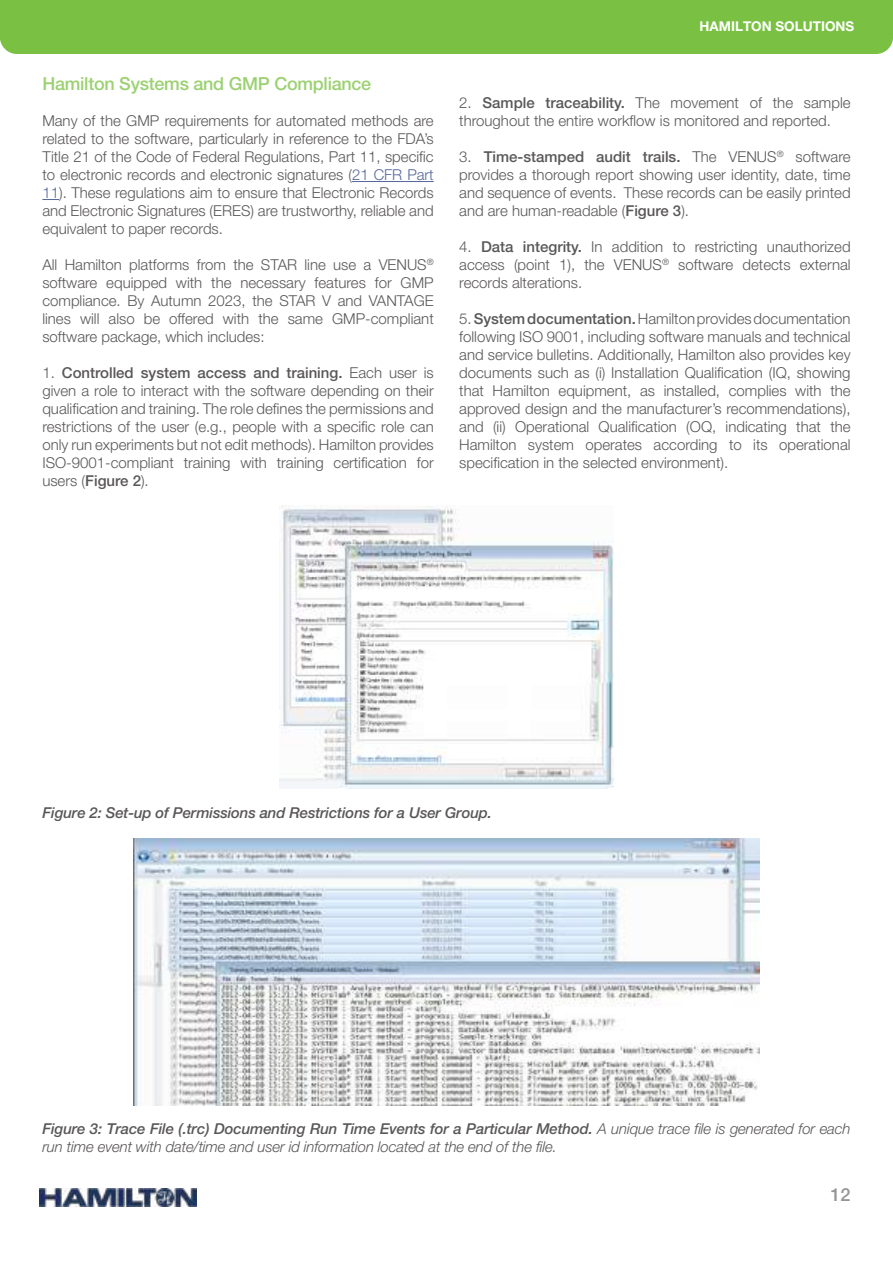
<style>
.page{position:relative;width:893px;height:1263px;background:#fff}
.page>*{position:absolute;margin:0;border:0;box-sizing:border-box;transform-origin:0 0}
.t1{font:500 18px "Helvetica Neue LT Pro";letter-spacing:-.015em;color:#9cd172}
.t2{font:500 18px "Helvetica Neue LT Pro";color:#969698}
.t3{font:300 15px/18px "Helvetica Neue LT Pro";color:#5a5758;text-align:justify}
.t4{font:italic 300 15px/18px "Helvetica Neue LT Pro";letter-spacing:-.01em;color:#5a5758}
.t5{font:italic 500 15px "Helvetica Neue LT Pro";letter-spacing:-.01em;color:#5a5758}
.t6{font:700 13.5px "Helvetica Neue LT Pro";color:#fff}
.s1{color:#55689a}
.s2{font-weight:500}
</style>
<div class="page">
<img style="left:133px;top:838px;width:627px;height:268px">
<img style="left:280px;top:505px;width:333px;height:283px">
<img style="left:40px;top:1188px;width:157px;height:18px">
<div style="left:0;top:0;width:893px;height:53px;background:#7ac143"></div>
<hr style="left:352px;top:181px;width:82px;height:1px;background:#55689a">
<svg style="left:42px;top:199px;width:17px;height:1px"></svg>
<p class="t1" style="left:42px;top:73px;width:330px">Hamilton Systems and GMP Compliance</p>
<p class="t3" style="left:42px;top:111px;width:393px">Many of the GMP requirements for automated methods are related to the software, particularly in reference to the FDA’s Title 21 of the Code of Federal Regulations, Part 11, specific to electronic records and electronic signatures (<span class="s1">21 CFR Part 11</span>). These regulations aim to ensure that Electronic Records and Electronic Signatures (ERES) are trustworthy, reliable and equivalent to paper records.</p>
<p class="t3" style="left:42px;top:255px;width:393px">All Hamilton platforms from the STAR line use a VENUS<sup>® </sup>software equipped with the necessary features for GMP compliance. By Autumn 2023, the STAR V and VANTAGE lines will also be offered with the same GMP-compliant software package, which includes:</p>
<p class="t3" style="left:42px;top:363px;width:393px">1. <span class="s2">Controlled system access and training.</span> Each user is given a role to interact with the software depending on their qualification and training. The role defines the permissions and restrictions of the user (e.g., people with a specific role can only run experiments but not edit methods). Hamilton provides ISO-9001-compliant training with training certification for users (<span class="s2">Figure 2</span>).</p>
<p class="t6" style="left:700px;top:18px;width:104px">HAMILTON SOL</p>
<p class="t6" style="left:710px;top:19px;width:10px">AMILTON</p>
<p class="t6" style="left:776px;top:18px;width:80px">CANUOTIONS</p>
<p class="t6" style="left:820px;top:19px;width:10px">FFER</p>
<p class="t3" style="left:459px;top:93px;width:393px">2. <span class="s2">Sample traceability.</span> The movement of the sample throughout the entire workflow is monitored and reported.</p>
<p class="t3" style="left:459px;top:147px;width:393px">3. <span class="s2">Time-stamped audit trails.</span> The VENUS<sup>®</sup> software provides a thorough report showing user identity, date, time and sequence of events. These records can be easily printed and are human-readable (<span class="s2">Figure 3</span>).</p>
<p class="t3" style="left:459px;top:237px;width:393px">4. <span class="s2">Data integrity.</span> In addition to restricting unauthorized access (point 1), the VENUS<sup>®</sup> software detects external records alterations.</p>
<p class="t3" style="left:459px;top:309px;width:393px">5. <span class="s2">System documentation.</span> Hamilton provides documentation following ISO 9001, including software manuals and technical and service bulletins. Additionally, Hamilton also provides key documents such as (i) Installation Qualification (IQ, showing that Hamilton equipment, as installed, complies with the approved design and the manufacturer’s recommendations), and (ii) Operational Qualification (OQ, indicating that the Hamilton system operates according to its operational specification in the selected environment).</p>
<p class="t5" style="left:43px;top:804px;width:451px">Figure 2: Set-up of Permissions and Restrictions for a User Group.</p>
<p class="t4" style="left:42px;top:1119px;width:810px"><span class="s2">Figure 3: Trace File (.trc) Documenting Run Time Events for a Particular Method.</span> A unique trace file is generated for each run time event with date/time and user id information located at the end of the file.</p>
<p class="t2" style="left:830px;top:1184px;width:22px">12</p>
</div>
